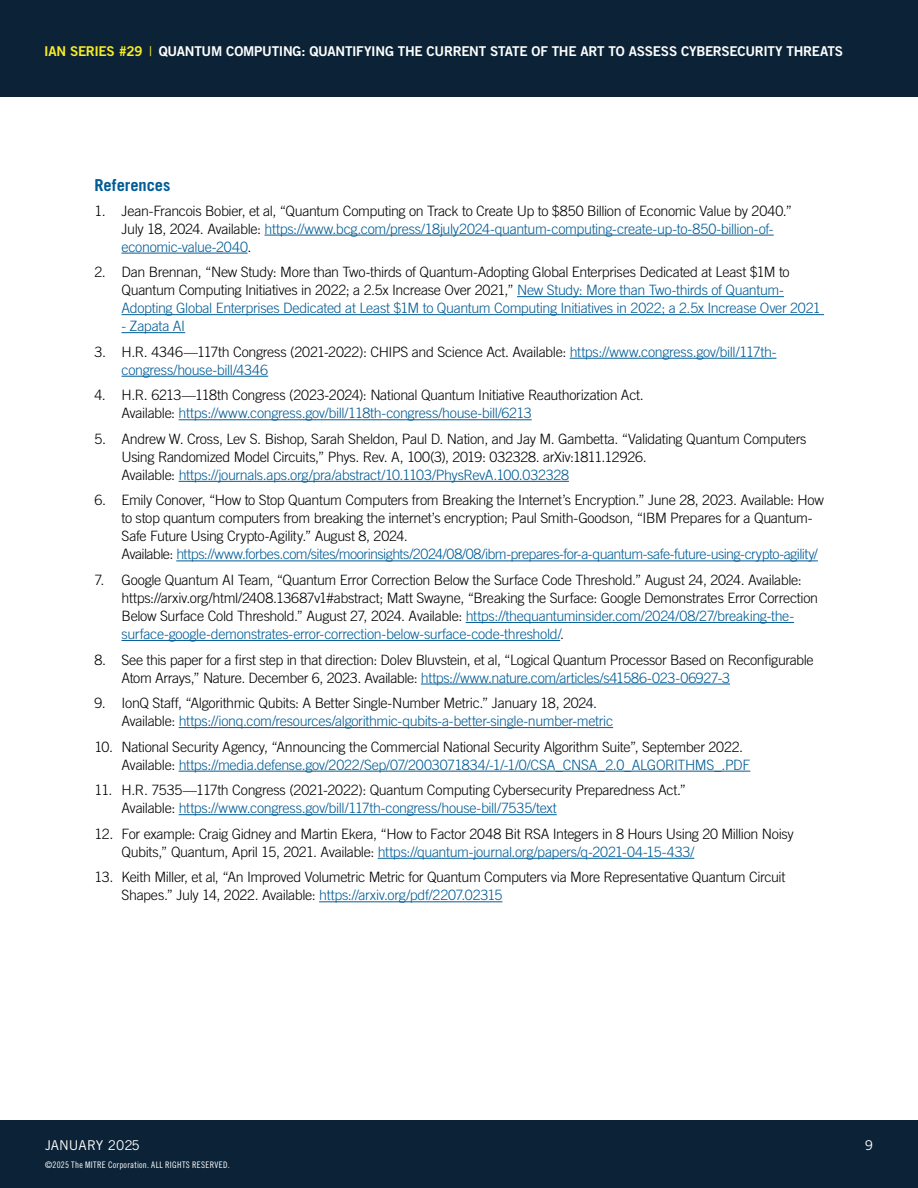
<style>
.page{position:relative;width:918px;height:1188px;background:#fff}
.page>*{position:absolute;margin:0;border:0;box-sizing:border-box;transform-origin:0 0}
.t1{font:700 16.5px "Trade Gothic LT Pro";letter-spacing:-.005em;color:#005c95}
.t2{font:300 14.25px/18px "Trade Gothic LT Pro";letter-spacing:-.025em;color:#000}
.t3{font:300 14.25px "Trade Gothic LT Pro";letter-spacing:-.015em;color:#005c95}
.t4{font:13.5px "Trade Gothic LT Pro Bd 2";letter-spacing:-.02em;color:#fff}
.t5{font:13.5px "Trade Gothic LT Pro";letter-spacing:-.005em;color:#fff}
.t6{font:9px "Trade Gothic LT Pro Cn 18";letter-spacing:.03em;color:#fff}
.s1{color:#faed24}
.s2{font-family:"Trade Gothic LT Pro Cn 18";color:#faed24}
.s3{color:#005c95}
</style>
<div class="page">
<div style="left:0;top:1120px;width:918px;height:68px;background:#0c2337"></div>
<div style="left:0;top:0;width:918px;height:97px;background:#0c2337"></div>
<hr style="left:264px;top:235px;width:510px;height:1px;background:#005c95">
<hr style="left:122px;top:253px;width:126px;height:1px;background:#005c95">
<hr style="left:517px;top:296px;width:267px;height:1px;background:#005c95">
<hr style="left:122px;top:314px;width:702px;height:1px;background:#005c95">
<hr style="left:122px;top:332px;width:63px;height:1px;background:#005c95">
<hr style="left:570px;top:358px;width:206px;height:1px;background:#005c95">
<hr style="left:122px;top:376px;width:146px;height:1px;background:#005c95">
<hr style="left:179px;top:419px;width:353px;height:1px;background:#005c95">
<hr style="left:179px;top:481px;width:390px;height:1px;background:#005c95">
<hr style="left:176px;top:561px;width:642px;height:1px;background:#005c95">
<hr style="left:466px;top:622px;width:328px;height:1px;background:#005c95">
<hr style="left:122px;top:640px;width:438px;height:1px;background:#005c95">
<hr style="left:421px;top:684px;width:309px;height:1px;background:#005c95">
<hr style="left:179px;top:727px;width:434px;height:1px;background:#005c95">
<hr style="left:179px;top:771px;width:571px;height:1px;background:#005c95">
<hr style="left:179px;top:814px;width:378px;height:1px;background:#005c95">
<hr style="left:378px;top:858px;width:316px;height:1px;background:#005c95">
<hr style="left:319px;top:901px;width:183px;height:1px;background:#005c95">
<p class="t4" style="left:44px;top:43px;width:800px"><span class="s1">IAN SERIES #29</span> <span class="s2">|</span> QUANTUM COMPUTING: QUANTIFYING THE CURRENT STATE OF THE ART TO ASSESS CYBERSECURITY THREATS</p>
<p class="t1" style="left:94px;top:175px;width:78px">References</p>
<p class="t2" style="left:122px;top:201px;width:672px;text-indent:-27px">1. Jean-Francois Bobier, et al, “Quantum Computing on Track to Create Up to $850 Billion of Economic Value by 2040.”<br>July 18, 2024. Available: <span class="s3">https://www.bcg.com/press/18july2024-quantum-computing-create-up-to-850-billion-of&shy;economic-value-2040</span>.</p>
<p class="t2" style="left:122px;top:263px;width:701px;text-indent:-27px">2. Dan Brennan, “New Study: More than Two-thirds of Quantum-Adopting Global Enterprises Dedicated at Least $1M to<br>Quantum Computing Initiatives in 2022; a 2.5x Increase Over 2021,” <span class="s3">New Study: More than Two-thirds of Quantum-<br>Adopting Global Enterprises Dedicated at Least $1M to Quantum Computing Initiatives in 2022; a 2.5x Increase Over 2021</span></p>
<p class="t3" style="left:122px;top:318px;width:65px">- Zapata AI</p>
<p class="t2" style="left:122px;top:343px;width:656px;text-indent:-27px">3. H.R. 4346—117th Congress (2021-2022): CHIPS and Science Act. Available: <span class="s3">https://www.congress.gov/bill/117th&shy;congress/house-bill/4346</span></p>
<p class="t2" style="left:122px;top:386px;width:524px;text-indent:-27px">4. H.R. 6213—118th Congress (2023-2024): National Quantum Initiative Reauthorization Act.<br>Available: <span class="s3">https://www.congress.gov/bill/118th-congress/house-bill/6213</span></p>
<p class="t2" style="left:122px;top:430px;width:687px;text-indent:-27px">5. Andrew W. Cross, Lev S. Bishop, Sarah Sheldon, Paul D. Nation, and Jay M. Gambetta. “Validating Quantum Computers<br>Using Randomized Model Circuits,” Phys. Rev. A, 100(3), 2019: 032328. arXiv:1811.12926.<br>Available: <span class="s3">https://journals.aps.org/pra/abstract/10.1103/PhysRevA.100.032328</span></p>
<p class="t2" style="left:122px;top:491px;width:704px;text-indent:-27px">6. Emily Conover, “How to Stop Quantum Computers from Breaking the Internet’s Encryption.” June 28, 2023. Available: How to stop quantum computers from breaking the internet’s encryption; Paul Smith-Goodson, “IBM Prepares for a Quantum-Safe Future Using Crypto-Agility.” August 8, 2024.<br>Available: <span class="s3">https://www.forbes.com/sites/moorinsights/2024/08/08/ibm-prepares-for-a-quantum-safe-future-using-crypto-agility/</span></p>
<p class="t2" style="left:122px;top:571px;width:698px;text-indent:-27px">7. Google Quantum AI Team, “Quantum Error Correction Below the Surface Code Threshold.” August 24, 2024. Available: https://arxiv.org/html/2408.13687v1#abstract; Matt Swayne, “Breaking the Surface: Google Demonstrates Error Correction Below Surface Cold Threshold.” August 27, 2024. Available: <span class="s3">https://thequantuminsider.com/2024/08/27/breaking-the&shy;surface-google-demonstrates-error-correction-below-surface-code-threshold/</span>.</p>
<p class="t2" style="left:122px;top:650px;width:694px;text-indent:-27px">8. See this paper for a frst step in that direction: Dolev Bluvstein, et al, “Logical Quantum Processor Based on Reconfgurable<br>Atom Arrays,” Nature. December 6, 2023. Available: <span class="s3">https://www.nature.com/articles/s41586-023-06927-3</span></p>
<p class="t2" style="left:122px;top:694px;width:493px;text-indent:-27px">9. IonQ Staff, “Algorithmic Qubits: A Better Single-Number Metric.” January 18, 2024.<br>Available: <span class="s3">https://ionq.com/resources/algorithmic-qubits-a-better-single-number-metric</span></p>
<p class="t2" style="left:122px;top:737px;width:630px;text-indent:-27px">10. National Security Agency, “Announcing the Commercial National Security Algorithm Suite”, September 2022.<br>Available: <span class="s3">https://media.defense.gov/2022/Sep/07/2003071834/-1/-1/0/CSA_CNSA_2.0_ALGORITHMS_.PDF</span></p>
<p class="t2" style="left:122px;top:781px;width:566px;text-indent:-27px">11. H.R. 7535—117th Congress (2021-2022): Quantum Computing Cybersecurity Preparedness Act.”<br>Available: <span class="s3">https://www.congress.gov/bill/117th-congress/house-bill/7535/text</span></p>
<p class="t2" style="left:122px;top:825px;width:674px;text-indent:-27px">12. For example: Craig Gidney and Martin Ekera, “How to Factor 2048 Bit RSA Integers in 8 Hours Using 20 Million Noisy<br>Qubits,” Quantum, April 15, 2021. Available: <span class="s3">https://quantum-journal.org/papers/q-2021-04-15-433/</span></p>
<p class="t2" style="left:122px;top:868px;width:665px;text-indent:-27px">13. Keith Miller, et al, “An Improved Volumetric Metric for Quantum Computers via More Representative Quantum Circuit<br>Shapes.” July 14, 2022. Available: <span class="s3">https://arxiv.org/pdf/2207.02315</span></p>
<p class="t5" style="left:45px;top:1137px;width:96px">JANUARY 2025</p>
<p class="t5" style="left:865px;top:1137px;width:10px">9</p>
<p class="t6" style="left:45px;top:1159px;width:186px">©2025 The MITRE Corporation. ALL RIGHTS RESERVED.</p>
</div>
